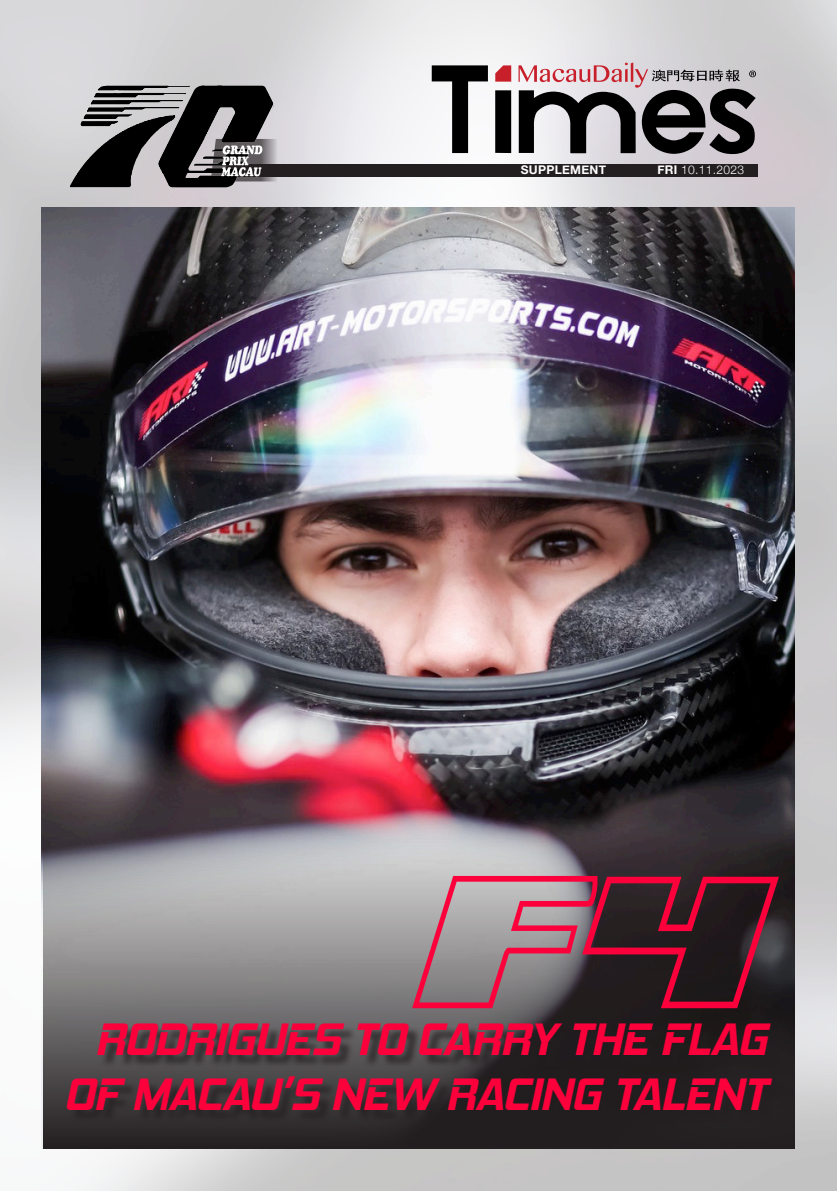
<style>
.page{position:relative;width:837px;height:1191px;background:#fff}
.page>*{position:absolute;margin:0;border:0;box-sizing:border-box;transform-origin:0 0}
.Titulo_2{font:249.9px "Americorps Outline Condensed";color:#fb003b}
.Titulo_2-2{font:italic 700 45.8px "Hemi Head Rg";letter-spacing:-.02em;color:#fb003b}
.Datas{font:300 12px "Helvetica Neue";letter-spacing:.025em;color:#fff}
.Datas-2{font:700 12px "Helvetica Neue";letter-spacing:.025em;color:#fff}
.s1{font-weight:700}
.s2{font-size:298.8px}
</style>
<div class="page">
<img style="left:0;top:0;width:836px;height:1191px">
<img style="left:42px;top:207px;width:751px;height:941px">
<svg style="left:277px;top:139px;width:10px;height:42px"></svg>
<svg style="left:43px;top:783px;width:751px;height:365px"></svg>
<div style="left:226px;top:164px;width:531px;height:12px;background:#231f20"></div>
<svg style="left:431px;top:65px;width:56px;height:88px"></svg>
<svg style="left:495px;top:90px;width:16px;height:63px"></svg>
<svg style="left:518px;top:63px;width:237px;height:91px"></svg>
<svg style="left:495px;top:65px;width:16px;height:17px"></svg>
<img style="left:64px;top:73px;width:213px;height:120px">
<img style="left:217px;top:144px;width:46px;height:34px">
<div style="left:69px;top:1025px;width:716px;height:99px;background:#231f20;opacity:.75"></div>
<p class="Datas-2" style="left:520px;top:160px;width:87px">SUPPLEMENT</p>
<p class="Datas" style="left:657px;top:160px;width:88px"><span class="s1">FRI</span> 10.11.2023</p>
<p class="Titulo_2" style="left:407px;top:842px;width:335px">F<span class="s2">4</span></p>
<p class="Titulo_2-2" style="left:95px;top:1011px;width:673px">RODRIGUES TO CARRY THE FLAG</p>
<p class="Titulo_2-2" style="left:64px;top:1066px;width:704px">OF MACAU’S NEW RACING TALENT</p>
</div>
